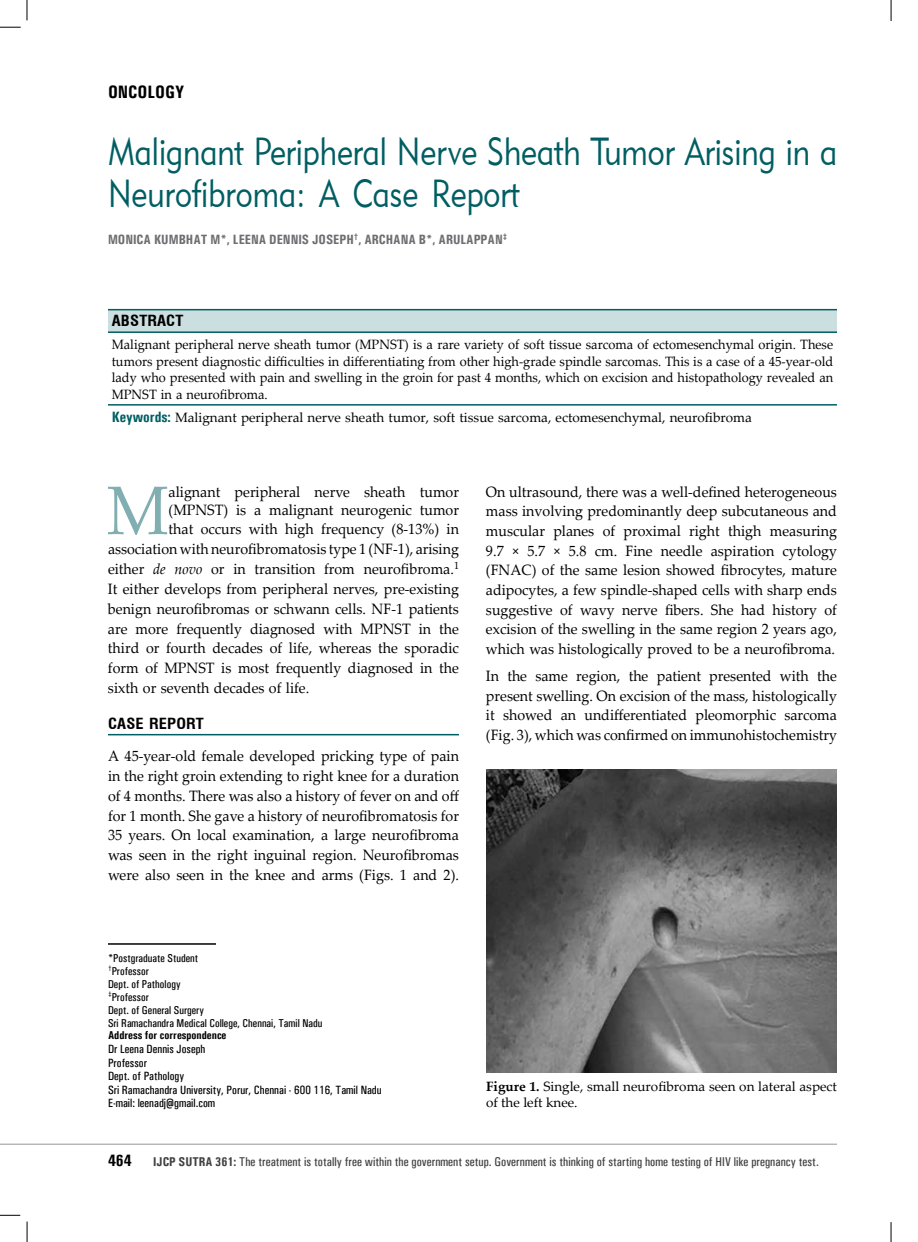
<style>
.page{position:relative;width:918px;height:1242px;background:#fff}
.page>*{position:absolute;margin:0;border:0;box-sizing:border-box;transform-origin:0 0}
.t1{font:68.85px "Palatino Linotype";color:#80aeb1;scale:.95 1}
.t2{font:39px/42px "Geometric 415 BT Lite A";color:#005e62;scale:.8 1}
.t3{font:700 18px "Univers Condensed";color:#000}
.t4{font:700 16.5px "Univers Condensed";color:#000}
.t5{font:15px/19.6px "Palatino Linotype";color:#000;text-align:justify;scale:.95 1}
.t6{font:700 condensed 15px "Swiss 721 BT";letter-spacing:.01em;color:#000;scale:1.1 1}
.t7{font:13.5px/16.5px "Palatino Linotype";color:#000;text-align:justify;scale:.95 1}
.t8{font:13.5px/16.2px "Palatino Linotype";color:#000}
.t9{font:700 13.5px "Univers Condensed";color:#6d6e71}
.t10{font:12.75px "Univers Condensed";color:#414042}
.t11{font:12px/13.5px "Univers Condensed";color:#000}
.t12{font:11.4px/12.9px "Univers Condensed";color:#000}
.t13{font:700 11.4px "Univers Condensed";color:#000}
.t14{font:700 9.45px "Univers Condensed";color:#6d6e71}
.s1{font-family:"Univers Condensed";font-weight:700;font-size:15px;color:#005e62}
.s2{font-style:italic}
.s3{font-weight:700}
</style>
<div class="page">
<svg style="left:0;top:27px;width:21px;height:1px"></svg>
<svg style="left:27px;top:0;width:1px;height:20px"></svg>
<svg style="left:27px;top:1222px;width:1px;height:20px"></svg>
<svg style="left:0;top:1215px;width:20px;height:1px"></svg>
<svg style="left:891px;top:0;width:1px;height:21px"></svg>
<svg style="left:891px;top:1222px;width:1px;height:20px"></svg>
<hr style="left:0;top:1144px;width:837px;height:1px;background:#939598">
<div style="left:108px;top:309px;width:729px;height:23px;background:#ccdfe0"></div>
<hr style="left:108px;top:309px;width:729px;height:1px;background:#005e62">
<hr style="left:108px;top:331px;width:729px;height:2px;background:#005e62">
<hr style="left:108px;top:404px;width:729px;height:2px;background:#005e62">
<hr style="left:108px;top:944px;width:108px;height:1px;background:#000">
<hr style="left:108px;top:734px;width:351px;height:1px;background:#005e62">
<img style="left:486px;top:769px;width:351px;height:304px">
<p class="t3" style="left:108px;top:81px;width:11px">ONCOLOGY</p>
<h2 class="t2" style="left:108px;top:129px;width:913px">Malignant Peripheral Nerve Sheath Tumor Arising in a<br>Neurofibroma: A Case Report</h2>
<p class="t9" style="left:108px;top:232px;width:8px">MONICA</p>
<p class="t9" style="left:154px;top:232px;width:9px">KUM</p>
<p class="t9" style="left:179px;top:232px;width:15px">BHAT</p>
<p class="t9" style="left:211px;top:232px;width:30px">M*, LEENA</p>
<p class="t9" style="left:269px;top:232px;width:8px">DENNIS</p>
<p class="t9" style="left:312px;top:232px;width:15px">JOSEPH</p>
<p class="t9" style="left:354px;top:232px;width:19px"><sup>†</sup>, ARCHANA</p>
<p class="t9" style="left:419px;top:232px;width:28px">B*, ARULAPPAN</p>
<p class="t14" style="left:503px;top:231px;width:6px">‡</p>
<p class="t6" style="left:112px;top:312px;width:67px">ABSTRACT</p>
<p class="t7" style="left:112px;top:336px;width:761px">Malignant peripheral nerve sheath tumor (MPNST) is a rare variety of soft tissue sarcoma of ectomesenchymal origin. These tumors present diagnostic difficulties in differentiating from other high-grade spindle sarcomas. This is a case of a 45-year-old lady who presented with pain and swelling in the groin for past 4 months, which on excision and histopathology revealed an MPNST in a neurofibroma.</p>
<p class="t8" style="left:112px;top:409px;width:642px"><span class="s1">Keywords:</span> Malignant peripheral nerve sheath tumor, soft tissue sarcoma, ectomesenchymal, neurofibroma</p>
<h1 class="t1" style="left:107px;top:462px;width:67px">M</h1>
<p class="t5" style="left:169px;top:481px;width:307px">alignant peripheral nerve sheath tumor</p>
<p class="t5" style="left:169px;top:500px;width:307px">(MPNST) is a malignant neurogenic tumor</p>
<p class="t5" style="left:169px;top:519px;width:307px">that occurs with high frequency (8-13%) in</p>
<p class="t5" style="left:108px;top:538px;width:371px">association with neurofibromatosis type 1 (NF-1), arising</p>
<p class="t5" style="left:108px;top:558px;width:371px">either <span class="s2">de novo</span> or in transition from neurofibroma.<sup>1</sup></p>
<p class="t5" style="left:108px;top:578px;width:371px">It either develops from peripheral nerves, pre-existing</p>
<p class="t5" style="left:108px;top:598px;width:371px">benign neurofibromas or schwann cells. NF-1 patients</p>
<p class="t5" style="left:108px;top:618px;width:371px">are more frequently diagnosed with MPNST in the</p>
<p class="t5" style="left:108px;top:638px;width:371px">third or fourth decades of life, whereas the sporadic</p>
<p class="t5" style="left:108px;top:658px;width:371px">form of MPNST is most frequently diagnosed in the</p>
<p class="t5" style="left:108px;top:678px;width:213px">sixth or seventh decades of life.</p>
<p class="t6" style="left:108px;top:714px;width:89px">CASE REPORT</p>
<p class="t5" style="left:108px;top:745px;width:371px">A 45-year-old female developed pricking type of pain in the right groin extending to right knee for a duration of 4 months. There was also a history of fever on and off for 1 month. She gave a history of neurofibromatosis for 35 years. On local examination, a large neurofibroma was seen in the right inguinal region. Neurofibromas were also seen in the knee and arms (Figs. 1 and 2).</p>
<p class="t5" style="left:486px;top:481px;width:371px">On ultrasound, there was a well-defined heterogeneous mass involving predominantly deep subcutaneous and muscular planes of proximal right thigh measuring 9.7 × 5.7 × 5.8 cm. Fine needle aspiration cytology (FNAC) of the same lesion showed fibrocytes, mature adipocytes, a few spindle-shaped cells with sharp ends suggestive of wavy nerve fibers. She had history of excision of the swelling in the same region 2 years ago, which was histologically proved to be a neurofibroma.</p>
<p class="t5" style="left:486px;top:665px;width:371px">In the same region, the patient presented with the present swelling. On excision of the mass, histologically it showed an undifferentiated pleomorphic sarcoma (Fig. 3), which was confirmed on immunohistochemistry</p>
<p class="t12" style="left:108px;top:952px;width:216px">*Postgraduate Student<br><sup>†</sup>Professor<br>Dept. of Pathology<br><sup>‡</sup>Professor<br>Dept. of General Surgery<br>Sri Ramachandra Medical College, Chennai, Tamil Nadu</p>
<p class="t13" style="left:108px;top:1029px;width:120px">Address for correspondence</p>
<p class="t11" style="left:108px;top:1042px;width:275px">Dr Leena Dennis Joseph<br>Professor<br>Dept. of Pathology<br>Sri Ramachandra University, Porur, Chennai - 600 116, Tamil Nadu<br>E-mail: leenadj@gmail.com</p>
<p class="t8" style="left:486px;top:1078px;width:353px"><span class="s3">Figure 1.</span> Single, small neurofibroma seen on lateral aspect of the left knee.</p>
<p class="t4" style="left:108px;top:1151px;width:25px">464</p>
<p class="t10" style="left:153px;top:1154px;width:667px"><span class="s3">IJCP Sutra 361:</span> The treatment is totally free within the government setup. Government is thinking of starting home testing of HIV like pregnancy test.</p>
</div>
